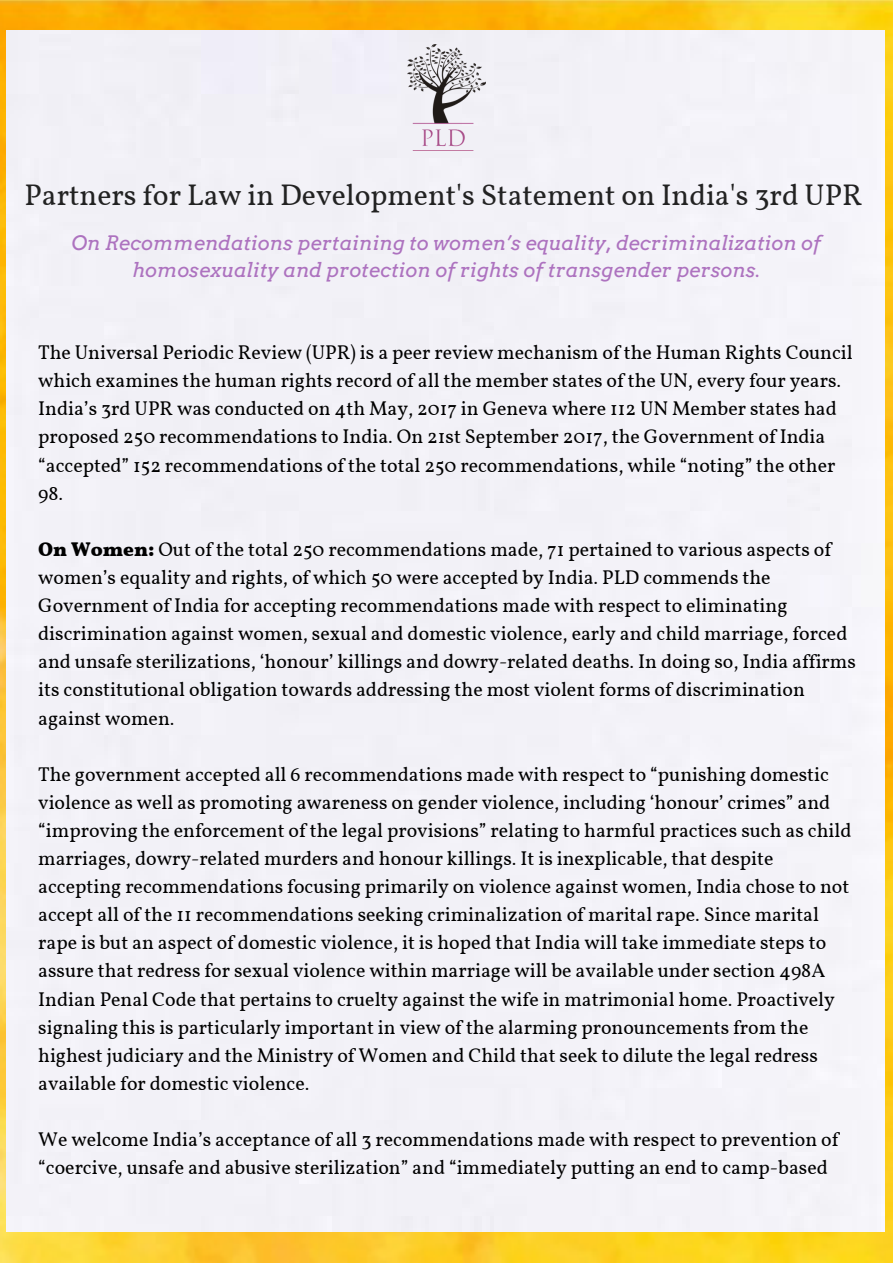
<style>
.page{position:relative;width:893px;height:1263px;background:#fff}
.page>*{position:absolute;margin:0;border:0;box-sizing:border-box;transform-origin:0 0}
.t1{font:29.7px "Vollkorn";color:#222}
.t2{font:19.8px/28px "Vollkorn";color:#000}
.t3{font:italic 19.8px/27px "Arvo";color:#ad72bf;text-align:center}
.s1{font-weight:700}
</style>
<div class="page">
<img style="left:0;top:0;width:892px;height:1262px">
<div style="left:7px;top:30px;width:877px;height:1201px;background:#f2f1f7"></div>
<img style="left:407px;top:45px;width:79px;height:106px">
<h1 class="t1" style="left:25px;top:176px;width:839px">Partners for Law in Development's Statement on India's 3rd UPR</h1>
<p class="t3" style="left:72px;top:229px;width:750px">On Recommendations pertaining to women’s equality, decriminalization of homosexuality and protection of rights of transgender persons.</p>
<p class="t2" style="left:38px;top:338px;width:816px">The Universal Periodic Review (UPR) is a peer review mechanism of the Human Rights Council which examines the human rights record of all the member states of the UN, every four years.<br>India’s 3rd UPR was conducted on 4th May, 2017 in Geneva where 112 UN Member states had proposed 250 recommendations to India. On 21st September 2017, the Government of India “accepted” 152 recommendations of the total 250 recommendations, while “noting” the other 98.</p>
<p class="t2" style="left:38px;top:535px;width:819px"><span class="s1">On Women:</span> Out of the total 250 recommendations made, 71 pertained to various aspects of women’s equality and rights, of which 50 were accepted by India. PLD commends the Government of India for accepting recommendations made with respect to eliminating discrimination against women, sexual and domestic violence, early and child marriage, forced and unsafe sterilizations, ‘honour’ killings and dowry-related deaths. In doing so, India affirms its constitutional obligation towards addressing the most violent forms of discrimination against women.</p>
<p class="t2" style="left:38px;top:760px;width:814px">The government accepted all 6 recommendations made with respect to “punishing domestic violence as well as promoting awareness on gender violence, including ‘honour’ crimes” and “improving the enforcement of the legal provisions” relating to harmful practices such as child marriages, dowry-related murders and honour killings. It is inexplicable, that despite accepting recommendations focusing primarily on violence against women, India chose to not accept all of the 11 recommendations seeking criminalization of marital rape. Since marital rape is but an aspect of domestic violence, it is hoped that India will take immediate steps to assure that redress for sexual violence within marriage will be available under section 498A Indian Penal Code that pertains to cruelty against the wife in matrimonial home. Proactively signaling this is particularly important in view of the alarming pronouncements from the highest judiciary and the Ministry of Women and Child that seek to dilute the legal redress available for domestic violence.</p>
<p class="t2" style="left:38px;top:1125px;width:801px">We welcome India’s acceptance of all 3 recommendations made with respect to prevention of “coercive, unsafe and abusive sterilization” and “immediately putting an end to camp-based</p>
</div>
